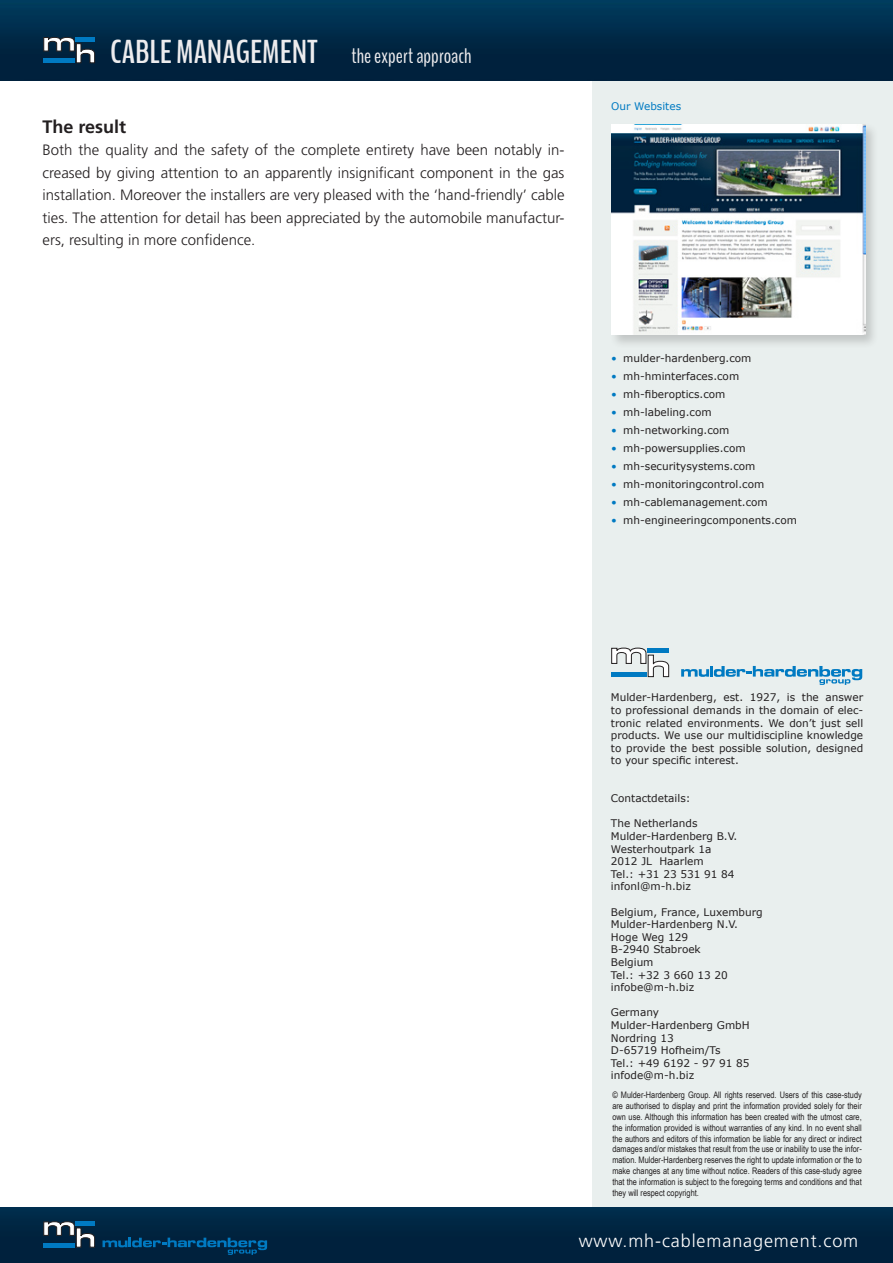
<style>
.page{position:relative;width:893px;height:1263px;background:#fff}
.page>*{position:absolute;margin:0;border:0;box-sizing:border-box;transform-origin:0 0}
.t1{font:21px "Bench Nine";color:#edecee}
.t2{font:300 18px "Frutiger";letter-spacing:.05em;color:#fff}
.t3{font:700 18px "Frutiger";color:#231f20}
.t4{font:300 15px/22.5px "Frutiger";color:#231f20;text-align:justify}
.t5{font:10.5px/12.6px "Verdana";color:#231f20}
.t6{font:10.5px "Verdana";color:#007ac2}
.t7{font:9px/10.8px "Arial Narrow";color:#231f20;text-align:justify}
.s1{font-weight:700;font-size:33px}
.s2{color:#007ac2}
</style>
<div class="page">
<img style="left:0;top:0;width:893px;height:81px">
<img style="left:0;top:1208px;width:893px;height:55px">
<svg style="left:43px;top:1221px;width:52px;height:26px"></svg>
<hr style="left:43px;top:1243px;width:32px;height:4px;background:#007ac2">
<div style="left:76px;top:1221px;width:19px;height:5px;background:#007ac2"></div>
<svg style="left:103px;top:1237px;width:164px;height:18px;background:#003961"></svg>
<svg style="left:43px;top:37px;width:52px;height:26px"></svg>
<hr style="left:43px;top:59px;width:32px;height:4px;background:#007ac2">
<hr style="left:76px;top:37px;width:19px;height:4px;background:#007ac2">
<div style="left:593px;top:81px;width:300px;height:1125px;background:#e9efee"></div>
<svg style="left:611px;top:648px;width:58px;height:29px"></svg>
<svg style="left:681px;top:666px;width:181px;height:19px"></svg>
<div style="left:609px;top:122px;width:270px;height:227px;background:#231f20;opacity:.2"></div>
<img style="left:611px;top:125px;width:254px;height:210px">
<h1 class="t1" style="left:110px;top:42px;width:363px"><span class="s1">CABLE MANAGEMENT</span> the expert approach</h1>
<h2 class="t3" style="left:43px;top:116px;width:85px">The result</h2>
<p class="t4" style="left:43px;top:139px;width:523px">Both the quality and the safety of the complete entirety have been notably in&shy;creased by giving attention to an apparently insignificant component in the gas installation. Moreover the installers are very pleased with the ‘hand-friendly’ cable ties. The attention for detail has been appreciated by the automobile manufactur&shy;ers, resulting in more confidence.</p>
<p class="t6" style="left:611px;top:100px;width:71px">Our Websites</p>
<p class="t5" style="left:611px;top:352px;width:142px"><span class="s2">•</span> mulder-hardenberg.com</p>
<p class="t5" style="left:611px;top:370px;width:129px"><span class="s2">•</span> mh-hminterfaces.com</p>
<p class="t5" style="left:611px;top:388px;width:116px"><span class="s2">•</span> mh-fiberoptics.com</p>
<p class="t5" style="left:611px;top:406px;width:102px"><span class="s2">•</span> mh-labeling.com</p>
<p class="t5" style="left:611px;top:424px;width:120px"><span class="s2">•</span> mh-networking.com</p>
<p class="t5" style="left:611px;top:442px;width:136px"><span class="s2">•</span> mh-powersupplies.com</p>
<p class="t5" style="left:611px;top:460px;width:146px"><span class="s2">•</span> mh-securitysystems.com</p>
<p class="t5" style="left:611px;top:478px;width:155px"><span class="s2">•</span> mh-monitoringcontrol.com</p>
<p class="t5" style="left:611px;top:496px;width:158px"><span class="s2">•</span> mh-cablemanagement.com</p>
<p class="t5" style="left:611px;top:514px;width:187px"><span class="s2">•</span> mh-engineeringcomponents.com</p>
<p class="t5" style="left:611px;top:691px;width:254px;text-align:justify">Mulder-Hardenberg, est. 1927, is the answer to professional demands in the domain of elec&shy;tronic related environments. We don’t just sell products. We use our multidiscipline knowledge to provide the best possible solution, designed to your specific interest.</p>
<p class="t5" style="left:611px;top:792px;width:81px">Contactdetails:</p>
<p class="t5" style="left:611px;top:817px;width:128px">The Netherlands<br>Mulder-Hardenberg B.V.<br>Westerhoutpark 1a<br>2012 JL Haarlem<br>Tel.: +31 23 531 91 84 infonl@m-h.biz</p>
<p class="t5" style="left:611px;top:905px;width:153px">Belgium, France, Luxemburg<br>Mulder-Hardenberg N.V.<br>Hoge Weg 129<br>B-2940 Stabroek<br>Belgium<br>Tel.: +32 3 660 13 20 infobe@m-h.biz</p>
<p class="t5" style="left:611px;top:1006px;width:140px">Germany<br>Mulder-Hardenberg GmbH<br>Nordring 13<br>D-65719 Hofheim/Ts<br>Tel.: +49 6192 - 97 91 85 infode@m-h.biz</p>
<p class="t7" style="left:612px;top:1090px;width:251px">© Mulder-Hardenberg Group. All rights reserved. Users of this case-study are authorised to display and print the information provided solely for their own use. Although this information has been created with the utmost care, the information provided is without warranties of any kind. In no event shall the authors and editors of this information be liable for any direct or indirect damages and/or mistakes that result from the use or inability to use the infor&shy;mation. Mulder-Hardenberg reserves the right to update information or the to make changes at any time without notice. Readers of this case-study agree that the information is subject to the foregoing terms and conditions and that they will respect copyright.</p>
<h2 class="t2" style="left:579px;top:1231px;width:281px">www.mh-cablemanagement.com</h2>
</div>
